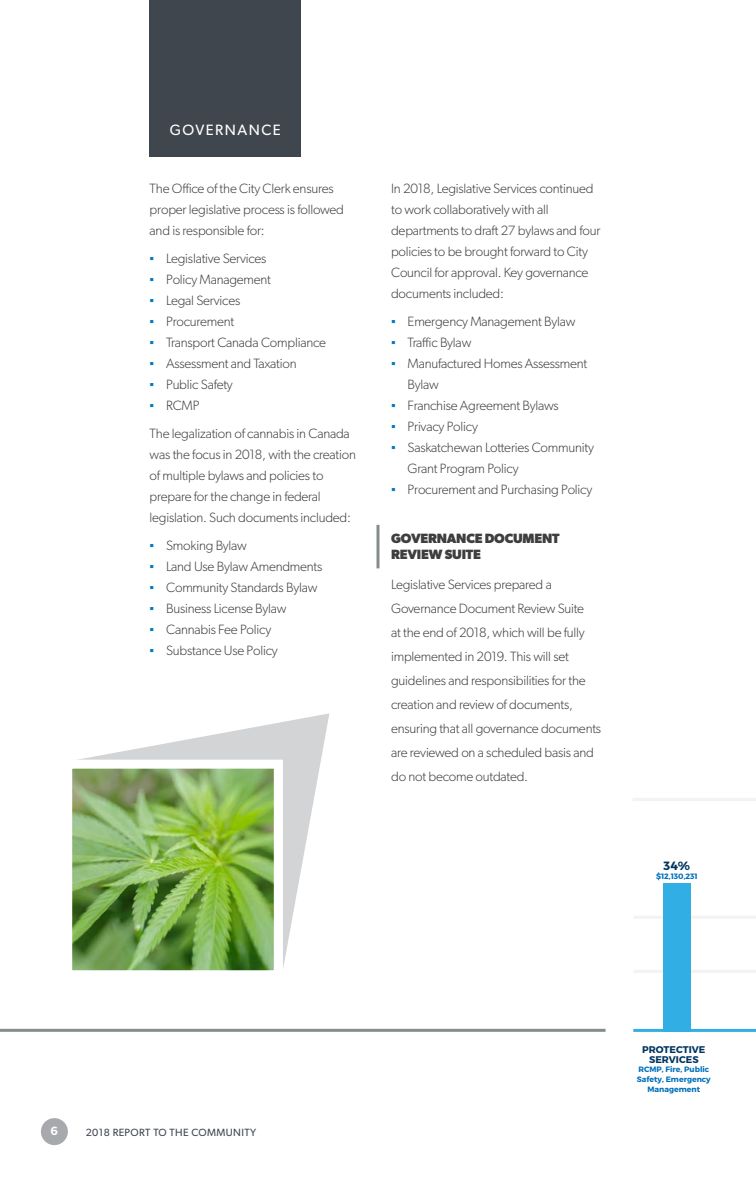
<style>
.page{position:relative;width:756px;height:1188px;background:#fff}
.page>*{position:absolute;margin:0;border:0;box-sizing:border-box;transform-origin:0 0}
.t1{font:15px "Gibson";letter-spacing:.1em;color:#fff}
.t2{font:300 13.5px/21px "Gibson";letter-spacing:-.015em;color:#3e3e3f}
.t3{font:700 13.5px/15.8px "Gibson";letter-spacing:-.015em;color:#3e3e3f}
.t4{font:700 12px "Montserrat";color:#003560}
.t5{font:600 12px "Gibson";color:#fff}
.t6{font:10.5px "Gibson";letter-spacing:.035em;color:#3f464d}
.t7{font:700 9.75px/9.9px "Montserrat";color:#003560;text-align:center}
.t8{font:700 7.8px/9.9px "Montserrat";color:#0070ba;text-align:center}
.s1{font-family:"Arial";font-weight:400;color:#0078bf}
</style>
<div class="page">
<div style="left:150px;top:0;width:151px;height:157px;background:#3f464d"></div>
<hr style="left:0;top:1029px;width:606px;height:3px;background:#848c8c">
<div style="left:41px;top:1118px;width:27px;height:27px;background:#a8a9ad;border-radius:50%"></div>
<svg style="left:376px;top:525px;width:4px;height:43px"></svg>
<svg style="left:77px;top:713px;width:252px;height:255px"></svg>
<img style="left:73px;top:770px;width:200px;height:199px">
<div style="left:63px;top:760px;width:220px;height:219px;border:9px solid #fff"></div>
<hr style="left:633px;top:970px;width:123px;height:3px;background:#f2f3f4">
<hr style="left:633px;top:916px;width:123px;height:3px;background:#f2f3f4">
<hr style="left:633px;top:798px;width:123px;height:3px;background:#f2f3f4">
<hr style="left:633px;top:1029px;width:123px;height:3px;background:#31afe4">
<div style="left:663px;top:884px;width:28px;height:148px;background:#31afe4"></div>
<p class="t1" style="left:170px;top:121px;width:113px">GOVERNANCE</p>
<p class="t2" style="left:150px;top:178px;width:196px">The Office of the City Clerk ensures proper legislative process is followed and is responsible for:</p>
<p class="t2" style="left:150px;top:248px;width:118px"><span class="s1">▪</span> Legislative Services</p>
<p class="t2" style="left:150px;top:269px;width:123px"><span class="s1">▪</span> Policy Management</p>
<p class="t2" style="left:150px;top:290px;width:92px"><span class="s1">▪</span> Legal Services</p>
<p class="t2" style="left:150px;top:311px;width:86px"><span class="s1">▪</span> Procurement</p>
<p class="t2" style="left:150px;top:332px;width:178px"><span class="s1">▪</span> Transport Canada Compliance</p>
<p class="t2" style="left:150px;top:353px;width:149px"><span class="s1">▪</span> Assessment and Taxation</p>
<p class="t2" style="left:150px;top:374px;width:85px"><span class="s1">▪</span> Public Safety</p>
<p class="t2" style="left:150px;top:395px;width:51px"><span class="s1">▪</span> RCMP</p>
<p class="t2" style="left:150px;top:423px;width:208px">The legalization of cannabis in Canada was the focus in 2018, with the creation of multiple bylaws and policies to prepare for the change in federal legislation. Such documents included:</p>
<p class="t2" style="left:150px;top:534px;width:99px"><span class="s1">▪</span> Smoking Bylaw</p>
<p class="t2" style="left:150px;top:555px;width:174px"><span class="s1">▪</span> Land Use Bylaw Amendments</p>
<p class="t2" style="left:150px;top:576px;width:169px"><span class="s1">▪</span> Community Standards Bylaw</p>
<p class="t2" style="left:150px;top:597px;width:138px"><span class="s1">▪</span> Business License Bylaw</p>
<p class="t2" style="left:150px;top:618px;width:123px"><span class="s1">▪</span> Cannabis Fee Policy</p>
<p class="t2" style="left:150px;top:639px;width:130px"><span class="s1">▪</span> Substance Use Policy</p>
<p class="t2" style="left:391px;top:178px;width:211px">In 2018, Legislative Services continued to work collaboratively with all departments to draft 27 bylaws and four policies to be brought forward to City Council for approval. Key governance documents included:</p>
<p class="t2" style="left:391px;top:311px;width:186px"><span class="s1">▪</span> Emergency Management Bylaw</p>
<p class="t2" style="left:391px;top:332px;width:82px"><span class="s1">▪</span> Traffic Bylaw</p>
<p class="t2" style="left:408px;top:353px;width:181px;text-indent:-16px"><span class="s1">▪</span> Manufactured Homes Assessment<br>Bylaw</p>
<p class="t2" style="left:391px;top:395px;width:169px"><span class="s1">▪</span> Franchise Agreement Bylaws</p>
<p class="t2" style="left:391px;top:416px;width:88px"><span class="s1">▪</span> Privacy Policy</p>
<p class="t2" style="left:408px;top:437px;width:188px;text-indent:-16px"><span class="s1">▪</span> Saskatchewan Lotteries Community<br>Grant Program Policy</p>
<p class="t2" style="left:391px;top:479px;width:203px"><span class="s1">▪</span> Procurement and Purchasing Policy</p>
<p class="t3" style="left:391px;top:530px;width:170px">GOVERNANCE DOCUMENT<br>REVIEW SUITE</p>
<p class="t2" style="left:391px;top:573px;width:212px;line-height:24px">Legislative Services prepared a Governance Document Review Suite<br>at the end of 2018, which will be fully implemented in 2019. This will set guidelines and responsibilities for the creation and review of documents, ensuring that all governance documents are reviewed on a scheduled basis and do not become outdated.</p>
<p class="t4" style="left:664px;top:858px;width:28px">34%</p>
<p class="t8" style="left:656px;top:872px;width:43px">$12,130,231</p>
<p class="t5" style="left:51px;top:1124px;width:9px">6</p>
<p class="t6" style="left:86px;top:1126px;width:172px">2018 REPORT TO THE COMMUNITY</p>
<p class="t7" style="left:642px;top:1044px;width:65px">PROTECTIVE<br>SERVICES</p>
<p class="t8" style="left:637px;top:1065px;width:75px">RCMP, Fire, Public<br>Safety, Emergency<br>Management</p>
</div>
